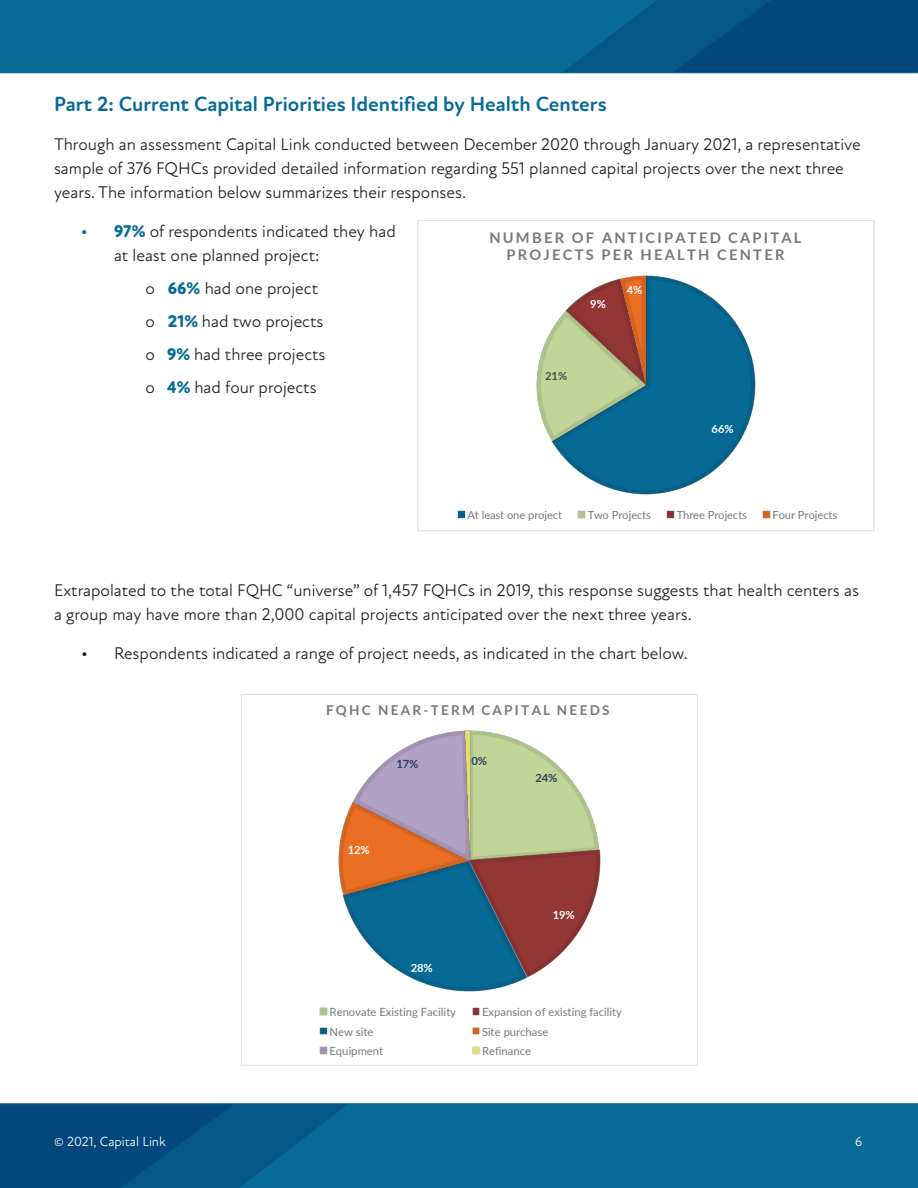
<style>
.page{position:relative;width:918px;height:1188px;background:#fff}
.page>*{position:absolute;margin:0;border:0;box-sizing:border-box;transform-origin:0 0}
.t1{font:700 21px "Atten Round New";color:#076a97}
.t2{font:17.25px/24px "Atten Round New";color:#231f20}
.t3{font:700 14.7px/17.4px "Lato";letter-spacing:.16em;color:#76787b;text-align:center}
.t4{font:700 13.5px "Lato";letter-spacing:.175em;color:#76787b}
.t5{font:13.5px "Atten Round New";color:#fff}
.t6{font:11.25px "Lato";color:#76787b}
.t7{font:700 11.25px "Lato";letter-spacing:-.015em;color:#fff}
.t8{font:700 11.25px "Lato";color:#254061}
.t9{font:11.1px "Lato";letter-spacing:-.01em;color:#76787b}
.t10{font:700 11.1px "Lato";color:#4b4c4d}
.t11{font:700 11.1px "Lato";color:#fff}
.s1{font-weight:800;color:#076a97}
</style>
<div class="page">
<div style="left:0;top:0;width:918px;height:79px;background:#076a97"></div>
<svg style="left:564px;top:0;width:354px;height:72px;background:#035182"></svg>
<div style="left:0;top:73px;width:918px;height:12px;background:#fff"></div>
<div style="left:0;top:1097px;width:918px;height:91px;background:#076a97"></div>
<svg style="left:0;top:1104px;width:347px;height:84px"></svg>
<div style="left:0;top:1091px;width:918px;height:12px;background:#fff"></div>
<img style="left:552px;top:276px;width:203px;height:218px">
<img style="left:536px;top:310px;width:111px;height:132px">
<img style="left:566px;top:279px;width:53px;height:107px">
<img style="left:619px;top:276px;width:28px;height:110px">
<svg style="left:458px;top:511px;width:7px;height:8px"></svg>
<svg style="left:578px;top:511px;width:8px;height:8px"></svg>
<svg style="left:667px;top:511px;width:8px;height:8px"></svg>
<svg style="left:763px;top:511px;width:8px;height:8px"></svg>
<div style="left:417px;top:220px;width:457px;height:311px;border:1px solid #dcdddf"></div>
<img style="left:470px;top:730px;width:130px;height:120px">
<img style="left:470px;top:850px;width:130px;height:127px">
<img style="left:343px;top:860px;width:185px;height:132px">
<img style="left:338px;top:804px;width:132px;height:92px">
<img style="left:352px;top:730px;width:112px;height:132px">
<img style="left:464px;top:730px;width:6px;height:132px">
<svg style="left:320px;top:1008px;width:7px;height:8px"></svg>
<svg style="left:472px;top:1008px;width:8px;height:8px"></svg>
<svg style="left:320px;top:1027px;width:7px;height:8px"></svg>
<svg style="left:472px;top:1027px;width:8px;height:8px"></svg>
<svg style="left:320px;top:1047px;width:7px;height:8px"></svg>
<svg style="left:472px;top:1047px;width:8px;height:8px"></svg>
<p class="t1" style="left:54px;top:92px;width:554px">Part 2: Current Capital Priorities Identified by Health Centers</p>
<p class="t2" style="left:54px;top:133px;width:808px">Through an assessment Capital Link conducted between December 2020 through January 2021, a representative sample of 376 FQHCs provided detailed information regarding 551 planned capital projects over the next three years. The information below summarizes their responses.</p>
<p class="t2" style="left:114px;top:220px;width:283px;text-indent:-33px"><span class="s1">• 97%</span> of respondents indicated they had at least one planned project:</p>
<p class="t2" style="left:146px;top:277px;width:174px">o <span class="s1">66%</span> had one project</p>
<p class="t2" style="left:146px;top:310px;width:180px">o <span class="s1">21%</span> had two projects</p>
<p class="t2" style="left:146px;top:343px;width:182px">o <span class="s1">9%</span> had three projects</p>
<p class="t2" style="left:146px;top:376px;width:173px">o <span class="s1">4%</span> had four projects</p>
<p class="t3" style="left:489px;top:228px;width:314px">NUMBER OF ANTICIPATED CAPITAL<br>PROJECTS PER HEALTH CENTER</p>
<p class="t11" style="left:627px;top:282px;width:17px">4%</p>
<p class="t7" style="left:590px;top:295px;width:17px">9%</p>
<p class="t10" style="left:545px;top:368px;width:24px">21%</p>
<p class="t7" style="left:712px;top:421px;width:24px">66%</p>
<p class="t9" style="left:467px;top:507px;width:96px">At least one project</p>
<p class="t9" style="left:588px;top:507px;width:65px">Two Projects</p>
<p class="t9" style="left:677px;top:507px;width:72px">Three Projects</p>
<p class="t9" style="left:773px;top:507px;width:66px">Four Projects</p>
<p class="t2" style="left:54px;top:578px;width:806px">Extrapolated to the total FQHC “universe” of 1,457 FQHCs in 2019, this response suggests that health centers as a group may have more than 2,000 capital projects anticipated over the next three years.</p>
<p class="t2" style="left:81px;top:641px;width:608px">• Respondents indicated a range of project needs, as indicated in the chart below.</p>
<p class="t4" style="left:326px;top:701px;width:285px">FQHC NEAR-TERM CAPITAL NEEDS</p>
<p class="t8" style="left:396px;top:756px;width:24px">17%</p>
<p class="t8" style="left:472px;top:753px;width:17px">0%</p>
<p class="t7" style="left:348px;top:842px;width:23px">12%</p>
<p class="t7" style="left:411px;top:959px;width:24px">28%</p>
<p class="t8" style="left:536px;top:770px;width:24px">24%</p>
<p class="t7" style="left:553px;top:907px;width:23px">19%</p>
<p class="t6" style="left:330px;top:1004px;width:128px">Renovate Existing Facility</p>
<p class="t6" style="left:482px;top:1004px;width:142px">Expansion of existing facility</p>
<p class="t6" style="left:330px;top:1023px;width:45px">New site</p>
<p class="t6" style="left:482px;top:1023px;width:68px">Site purchase</p>
<p class="t6" style="left:330px;top:1043px;width:55px">Equipment</p>
<p class="t6" style="left:482px;top:1043px;width:51px">Refinance</p>
<p class="t5" style="left:54px;top:1134px;width:113px">© 2021, Capital Link</p>
<p class="t5" style="left:855px;top:1134px;width:9px">6</p>
</div>
